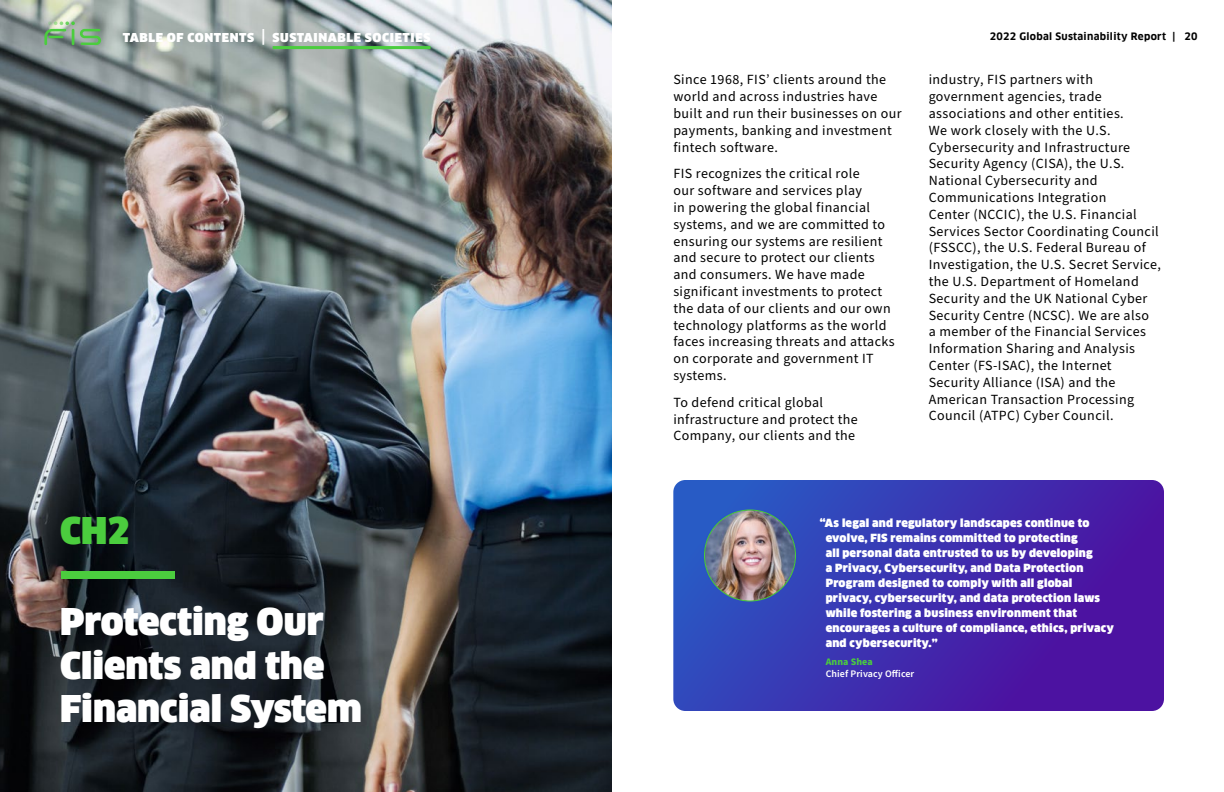
<style>
.page{position:relative;width:1224px;height:792px;background:#fff}
.page>*{position:absolute;margin:0;border:0;box-sizing:border-box;transform-origin:0 0}
.t1{font:900 36px/43.2px "Clan OT";color:#fff}
.t2{font:900 36px "Clan OT";color:#4bcd3e}
.Primary_Body{font:14px/16.8px "Source Sans Pro";letter-spacing:.03em;color:#000}
.t3{font:900 12px "Clan OT";letter-spacing:.05em;color:#fff}
.Primary_Body-2{font:900 11px/15px "Clan OT";letter-spacing:.02em;color:#fff}
.t4{font:700 10px "Clan OT";letter-spacing:.03em;color:#000}
.Primary_Body-3{font:600 10px/12px "Source Sans Pro";letter-spacing:.01em;color:#fff}
.s1{font-weight:500;font-size:16px}
.s2{font-weight:700;color:#4bcd3e}
</style>
<div class="page">
<img style="left:0;top:0;width:612px;height:792px">
<div style="left:61px;top:571px;width:113px;height:8px;background:#4bcd3e"></div>
<svg style="left:673px;top:480px;width:491px;height:231px;background:#3e2eaf"></svg>
<img style="left:704px;top:510px;width:92px;height:91px;border-radius:46px">
<hr style="left:273px;top:46px;width:158px;height:3px;background:#4bcd3e">
<svg style="left:44px;top:21px;width:57px;height:24px"></svg>
<p class="t3" style="left:123px;top:30px;width:309px">TABLE OF CONTENTS <span class="s1">|</span> SUSTAINABLE SOCIETIES</p>
<p class="t4" style="left:990px;top:31px;width:209px">2022 Global Sustainability Report | 20</p>
<h2 class="t2" style="left:60px;top:510px;width:72px">CH2</h2>
<h2 class="t1" style="left:60px;top:601px;width:303px">Protecting Our<br>Clients and the<br>Financial System</h2>
<p class="Primary_Body" style="left:673px;top:72px;width:230px">Since 1968, FIS’ clients around the world and across industries have built and run their businesses on our payments, banking and investment fintech software.</p>
<p class="Primary_Body" style="left:673px;top:166px;width:223px">FIS recognizes the critical role<br>our software and services play<br>in powering the global financial systems, and we are committed to ensuring our systems are resilient and secure to protect our clients and consumers. We have made significant investments to protect the data of our clients and our own technology platforms as the world faces increasing threats and attacks on corporate and government IT systems.</p>
<p class="Primary_Body" style="left:673px;top:394px;width:186px">To defend critical global infrastructure and protect the<br>Company, our clients and the</p>
<p class="Primary_Body" style="left:929px;top:72px;width:234px">industry, FIS partners with government agencies, trade associations and other entities.<br>We work closely with the U.S.<br>Cybersecurity and Infrastructure Security Agency (CISA), the U.S.<br>National Cybersecurity and Communications Integration<br>Center (NCCIC), the U.S. Financial Services Sector Coordinating Council (FSSCC), the U.S. Federal Bureau of Investigation, the U.S. Secret Service, the U.S. Department of Homeland Security and the UK National Cyber Security Centre (NCSC). We are also<br>a member of the Financial Services Information Sharing and Analysis Center (FS-ISAC), the Internet Security Alliance (ISA) and the American Transaction Processing Council (ATPC) Cyber Council.</p>
<p class="Primary_Body-2" style="left:826px;top:515px;width:290px;text-indent:-6px">“As legal and regulatory landscapes continue to evolve, FIS remains committed to protecting<br>all personal data entrusted to us by developing<br>a Privacy, Cybersecurity, and Data Protection Program designed to comply with all global privacy, cybersecurity, and data protection laws while fostering a business environment that encourages a culture of compliance, ethics, privacy and cybersecurity.”</p>
<p class="Primary_Body-3" style="left:826px;top:656px;width:90px"><span class="s2">Anna Shea<br></span>Chief Privacy Officer</p>
</div>
